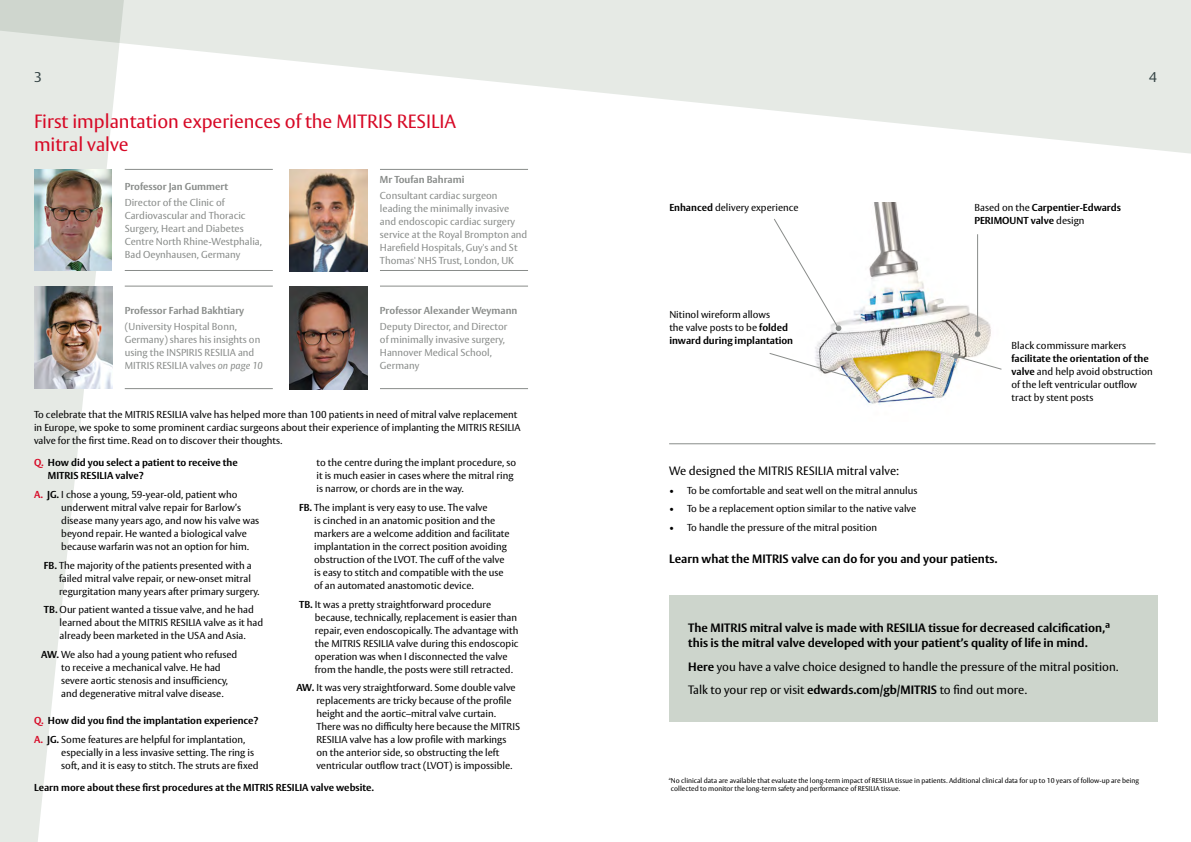
<style>
.page{position:relative;width:1191px;height:842px;background:#fff}
.page>*{position:absolute;margin:0;border:0;box-sizing:border-box;transform-origin:0 0}
.t1{font:19px/23px "Vesta Pro";color:#d70926}
.t2{font:14px "Vesta Pro";color:#364546}
.t3{font:700 12px/15px "Vesta Pro";color:#000}
.t4{font:12px/23.5px "Vesta Pro";color:#000}
.t5{font:10px/13px "Vesta Pro";color:#000}
.t6{font:10px/13px "Vesta Pro";color:#898c8a}
.t7{font:700 10px/13px "Vesta Pro";color:#000}
.t8{font:700 10px "Vesta Pro";color:#898c8a}
.t9{font:7px/8.4px "Vesta Pro";color:#000}
.s1{font-style:italic}
.s2{color:#d70926}
.s3{font-weight:700;color:#d70926}
.s4{font-weight:700}
.s5{font-weight:400}
</style>
<div class="page">
<svg style="left:0;top:154px;width:125px;height:688px;fill:#e6eae5"></svg>
<img style="left:34px;top:287px;width:78px;height:102px">
<div style="left:669px;top:595px;width:488px;height:126px;background:#cdd5cc"></div>
<svg style="left:0;top:0;width:1191px;height:154px;fill:#e6eae5"></svg>
<img style="left:815px;top:203px;width:176px;height:202px">
<hr style="left:977px;top:234px;width:1px;height:97px;background:#898c8a">
<svg style="left:774px;top:218px;width:67px;height:113px"></svg>
<svg style="left:974px;top:331px;width:6px;height:6px"></svg>
<svg style="left:953px;top:353px;width:49px;height:17px"></svg>
<svg style="left:769px;top:352px;width:92px;height:30px"></svg>
<hr style="left:125px;top:169px;width:148px;height:1px;background:#898c8a">
<hr style="left:125px;top:270px;width:148px;height:1px;background:#898c8a">
<img style="left:289px;top:287px;width:78px;height:102px">
<img style="left:34px;top:169px;width:78px;height:102px">
<img style="left:289px;top:169px;width:78px;height:102px">
<hr style="left:125px;top:286px;width:148px;height:1px;background:#898c8a">
<hr style="left:125px;top:388px;width:148px;height:1px;background:#898c8a">
<hr style="left:380px;top:169px;width:148px;height:1px;background:#898c8a">
<hr style="left:380px;top:270px;width:148px;height:1px;background:#898c8a">
<hr style="left:380px;top:286px;width:148px;height:1px;background:#898c8a">
<hr style="left:380px;top:388px;width:148px;height:1px;background:#898c8a">
<hr style="left:669px;top:443px;width:486px;height:1px;background:#898c8a">
<h2 class="t2" style="left:34px;top:68px;width:9px">3</h2>
<h2 class="t2" style="left:1149px;top:68px;width:9px">4</h2>
<h1 class="t1" style="left:34px;top:110px;width:424px">First implantation experiences of the MITRIS RESILIA mitral valve</h1>
<p class="t8" style="left:125px;top:180px;width:105px">Professor Jan Gummert</p>
<p class="t6" style="left:125px;top:196px;width:139px">Director of the Clinic of<br>Cardiovascular and Thoracic<br>Surgery, Heart and Diabetes<br>Centre North Rhine-Westphalia,<br>Bad Oeynhausen, Germany</p>
<p class="t8" style="left:125px;top:305px;width:121px">Professor Farhad Bakhtiary</p>
<p class="t6" style="left:125px;top:320px;width:139px">(University Hospital Bonn,<br>Germany) shares his insights on using the INSPIRIS RESILIA and<br>MITRIS RESILIA valves <span class="s1">on page 10</span></p>
<p class="t8" style="left:380px;top:174px;width:86px">Mr Toufan Bahrami</p>
<p class="t6" style="left:380px;top:189px;width:149px">Consultant cardiac surgeon leading the minimally invasive and endoscopic cardiac surgery service at the Royal Brompton and<br>Harefield Hospitals, Guy's and St<br>Thomas' NHS Trust, London, UK</p>
<p class="t8" style="left:380px;top:305px;width:139px">Professor Alexander Weymann</p>
<p class="t6" style="left:380px;top:320px;width:129px">Deputy Director, and Director of minimally invasive surgery,<br>Hannover Medical School,<br>Germany</p>
<p class="t5" style="left:34px;top:408px;width:488px">To celebrate that the MITRIS RESILIA valve has helped more than 100 patients in need of mitral valve replacement in Europe, we spoke to some prominent cardiac surgeons about their experience of implanting the MITRIS RESILIA valve for the first time. Read on to discover their thoughts.</p>
<p class="t7" style="left:48px;top:456px;width:191px;text-indent:-14px"><span class="s2">Q.</span> How did you select a patient to receive the<br>MITRIS RESILIA valve?</p>
<p class="t5" style="left:61px;top:488px;width:199px;text-indent:-27px"><span class="s3">A.</span> <span class="s4">JG.</span> I chose a young, 59-year-old, patient who underwent mitral valve repair for Barlow’s disease many years ago, and now his valve was beyond repair. He wanted a biological valve because warfarin was not an option for him.</p>
<p class="t5" style="left:59px;top:558px;width:202px;text-indent:-15px"><span class="s4">FB.</span> The majority of the patients presented with a failed mitral valve repair, or new-onset mitral regurgitation many years after primary surgery.</p>
<p class="t5" style="left:60px;top:603px;width:205px;text-indent:-16px"><span class="s4">TB.</span> Our patient wanted a tissue valve, and he had learned about the MITRIS RESILIA valve as it had already been marketed in the USA and Asia.</p>
<p class="t5" style="left:61px;top:648px;width:178px;text-indent:-20px"><span class="s4">AW.</span> We also had a young patient who refused to receive a mechanical valve. He had severe aortic stenosis and insufficiency, and degenerative mitral valve disease.</p>
<p class="t7" style="left:34px;top:711px;width:226px;line-height:18.7px"><span class="s2">Q.</span> How did you find the implantation experience?<br><span class="s2">A.</span> JG. <span class="s5">Some features are helpful for implantation,</span></p>
<p class="t5" style="left:61px;top:746px;width:199px">especially in a less invasive setting. The ring is soft, and it is easy to stitch. The struts are fixed</p>
<p class="t5" style="left:316px;top:456px;width:201px">to the centre during the implant procedure, so it is much easier in cases where the mitral ring is narrow, or chords are in the way.</p>
<p class="t5" style="left:314px;top:501px;width:197px;text-indent:-15px"><span class="s4">FB.</span> The implant is very easy to use. The valve<br>is cinched in an anatomic position and the markers are a welcome addition and facilitate implantation in the correct position avoiding obstruction of the LVOT. The cuff of the valve is easy to stitch and compatible with the use of an automated anastomotic device.</p>
<p class="t5" style="left:315px;top:597px;width:205px;text-indent:-16px"><span class="s4">TB.</span> It was a pretty straightforward procedure because, technically, replacement is easier than repair, even endoscopically. The advantage with the MITRIS RESILIA valve during this endoscopic operation was when I disconnected the valve from the handle, the posts were still retracted.</p>
<p class="t5" style="left:316px;top:681px;width:205px;text-indent:-20px"><span class="s4">AW.</span> It was very straightforward. Some double valve replacements are tricky because of the profile height and the aortic–mitral valve curtain.<br>There was no difficulty here because the MITRIS RESILIA valve has a low profile with markings on the anterior side, so obstructing the left ventricular outflow tract (LVOT) is impossible.</p>
<p class="t7" style="left:34px;top:781px;width:342px">Learn more about these first procedures at the MITRIS RESILIA valve website.</p>
<p class="t5" style="left:669px;top:201px;width:131px"><span class="s4">Enhanced</span> delivery experience</p>
<p class="t5" style="left:669px;top:308px;width:125px">Nitinol wireform allows<br>the valve posts to be <span class="s4">folded inward during implantation</span></p>
<p class="t7" style="left:974px;top:201px;width:148px"><span class="s5">Based on the</span> Carpentier-Edwards<br>PERIMOUNT valve <span class="s5">design</span></p>
<p class="t5" style="left:1011px;top:339px;width:116px">Black commissure markers</p>
<p class="t5" style="left:1011px;top:352px;width:143px"><span class="s4">facilitate the orientation of the valve</span> and help avoid obstruction of the left ventricular outflow tract by stent posts</p>
<p class="t4" style="left:669px;top:459px;width:231px">We designed the MITRIS RESILIA mitral valve:</p>
<p class="t5" style="left:669px;top:483px;width:250px">• To be comfortable and seat well on the mitral annulus</p>
<p class="t5" style="left:669px;top:502px;width:249px">• To be a replacement option similar to the native valve</p>
<p class="t5" style="left:669px;top:521px;width:209px">• To handle the pressure of the mitral position</p>
<p class="t3" style="left:669px;top:551px;width:330px">Learn what the MITRIS valve can do for you and your patients.</p>
<p class="t3" style="left:688px;top:620px;width:423px">The MITRIS mitral valve is made with RESILIA tissue for decreased calcification,a this is the mitral valve developed with your patient’s quality of life in mind.</p>
<p class="t4" style="left:688px;top:654px;width:432px"><span class="s4">Here</span> you have a valve choice designed to handle the pressure of the mitral position.<br>Talk to your rep or visit <span class="s4">edwards.com/gb/MITRIS</span> to find out more.</p>
<p class="t9" style="left:669px;top:776px;width:472px"><sup>a</sup>No clinical data are available that evaluate the long-term impact of RESILIA tissue in patients. Additional clinical data for up to 10 years of follow-up are being collected to monitor the long-term safety and performance of RESILIA tissue.</p>
</div>
